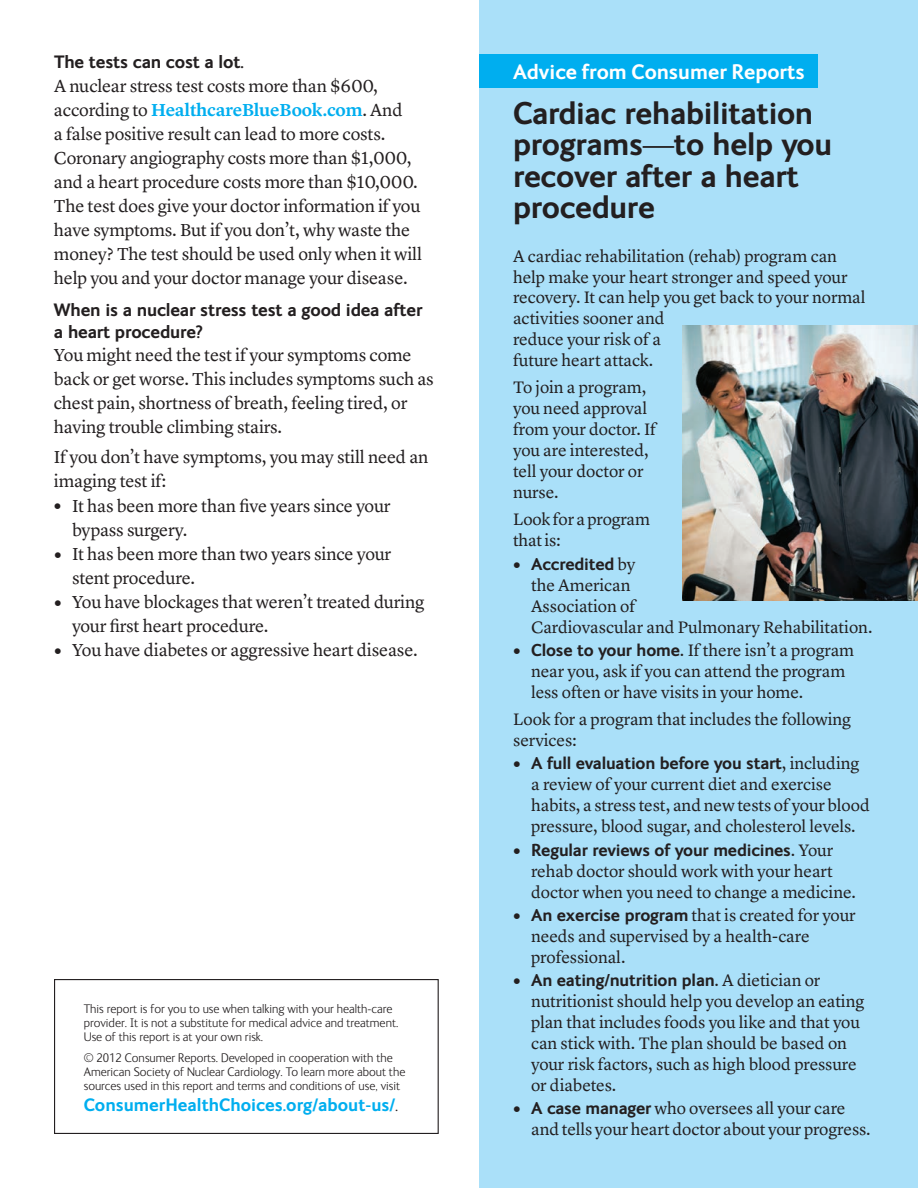
<style>
.page{position:relative;width:918px;height:1188px;background:#fff}
.page>*{position:absolute;margin:0;border:0;box-sizing:border-box;transform-origin:0 0}
.BluBoxSUB{font:700 31.5px "FS Ingrid";letter-spacing:-.01em;color:#231f20}
._19_SubHd{font:700 21px "FS Ingrid";color:#fff}
.BODYBULLETS{font:18px/24px "Lyon Text";letter-spacing:-.01em;color:#231f20}
._12Body_Subhd{font:700 18px "FS Ingrid";letter-spacing:-.01em;color:#231f20}
.BODYBULLETS-2{font:600 18px "Lyon Text";letter-spacing:-.01em;color:#00aeef}
._19_SubHd-2{font:700 18px "FS Ingrid";color:#00aeef}
._12_14_5_BluBox_Ingr{font:17.25px/21px "Lyon Text";letter-spacing:-.005em;color:#231f20}
._12_14_5_BluBox_Ingr-2{font:700 17.25px "FS Ingrid";letter-spacing:-.01em;color:#231f20}
.Mouse2{font:300 12.75px/14.2px "FS Ingrid";color:#231f20}
.s1{font-weight:400;color:#231f20}
.s2{font-family:"FS Ingrid";font-weight:700}
.s3{font-size:12.75px;color:#231f20}
.s4{font-size:18px}
.s5{font-family:"Lyon Text";font-weight:400}
.s6{font-family:"FS Ingrid";font-weight:700;font-size:18px}
</style>
<div class="page">
<div style="left:479px;top:0;width:439px;height:1188px;background:#aae0f9"></div>
<div style="left:479px;top:54px;width:339px;height:34px;background:#00aeef"></div>
<div style="left:54px;top:979px;width:385px;height:155px;border:1px solid #231f20"></div>
<img style="left:682px;top:325px;width:236px;height:275px">
<p class="_12Body_Subhd" style="left:54px;top:49px;width:191px">The tests can cost a lot.</p>
<p class="BODYBULLETS" style="left:54px;top:72px;width:326px">A nuclear stress test costs more than $600,</p>
<p class="BODYBULLETS-2" style="left:54px;top:96px;width:350px"><span class="s1">according to</span> HealthcareBlueBook.com<span class="s1">. And</span></p>
<p class="BODYBULLETS" style="left:54px;top:120px;width:333px">a false positive result can lead to more costs.</p>
<p class="BODYBULLETS" style="left:54px;top:144px;width:359px">Coronary angiography costs more than $1,000,</p>
<p class="BODYBULLETS" style="left:54px;top:168px;width:370px">and a heart procedure costs more than $10,000.<br>The test does give your doctor information if you have symptoms. But if you don’t, why waste the money? The test should be used only when it will help you and your doctor manage your disease.</p>
<p class="_12Body_Subhd" style="left:54px;top:298px;width:370px">When is a nuclear stress test a good idea after</p>
<p class="_12Body_Subhd" style="left:54px;top:319px;width:151px">a heart procedure?</p>
<p class="BODYBULLETS" style="left:54px;top:342px;width:359px">You might need the test if your symptoms come</p>
<p class="BODYBULLETS" style="left:54px;top:366px;width:381px">back or get worse. This includes symptoms such as chest pain, shortness of breath, feeling tired, or</p>
<p class="BODYBULLETS" style="left:54px;top:414px;width:230px">having trouble climbing stairs.</p>
<p class="BODYBULLETS" style="left:54px;top:444px;width:376px">If you don’t have symptoms, you may still need an imaging test if:</p>
<p class="BODYBULLETS" style="left:54px;top:492px;width:338px"><span class="s2">•</span> It has been more than five years since your</p>
<p class="BODYBULLETS" style="left:72px;top:516px;width:117px">bypass surgery.</p>
<p class="BODYBULLETS" style="left:54px;top:540px;width:339px"><span class="s2">•</span> It has been more than two years since your</p>
<p class="BODYBULLETS" style="left:72px;top:564px;width:125px">stent procedure.</p>
<p class="BODYBULLETS" style="left:72px;top:588px;width:354px;text-indent:-18px"><span class="s2">•</span> You have blockages that weren’t treated during your first heart procedure.</p>
<p class="BODYBULLETS" style="left:54px;top:636px;width:365px"><span class="s2">•</span> You have diabetes or aggressive heart disease.</p>
<p class="Mouse2" style="left:84px;top:1001px;width:310px">This report is for you to use when talking with your health-care</p>
<p class="Mouse2" style="left:84px;top:1015px;width:316px">provider. It is not a substitute for medical advice and treatment.</p>
<p class="Mouse2" style="left:84px;top:1030px;width:181px">Use of this report is at your own risk.</p>
<p class="Mouse2" style="left:84px;top:1050px;width:311px">© 2012 Consumer Reports. Developed in cooperation with the</p>
<p class="Mouse2" style="left:84px;top:1064px;width:323px">American Society of Nuclear Cardiology. To learn more about the sources used in this report and terms and conditions of use, visit</p>
<p class="_19_SubHd-2" style="left:84px;top:1093px;width:316px">ConsumerHealthChoices.org/about-us/<span class="s3">.</span></p>
<p class="_19_SubHd" style="left:513px;top:58px;width:293px">Advice from Consumer Reports</p>
<p class="BluBoxSUB" style="left:513px;top:92px;width:302px">Cardiac rehabilitation</p>
<p class="BluBoxSUB" style="left:513px;top:124px;width:321px">programs—to help you</p>
<p class="BluBoxSUB" style="left:513px;top:155px;width:287px">recover after a heart</p>
<p class="BluBoxSUB" style="left:513px;top:187px;width:143px">procedure</p>
<p class="_12_14_5_BluBox_Ingr" style="left:513px;top:244px;width:325px">A cardiac rehabilitation (rehab) program can</p>
<p class="_12_14_5_BluBox_Ingr" style="left:513px;top:265px;width:336px">help make your heart stronger and speed your</p>
<p class="_12_14_5_BluBox_Ingr" style="left:513px;top:286px;width:354px">recovery. It can help you get back to your normal activities sooner and</p>
<p class="_12_14_5_BluBox_Ingr" style="left:513px;top:328px;width:150px">reduce your risk of a future heart attack.</p>
<p class="_12_14_5_BluBox_Ingr" style="left:513px;top:376px;width:145px">To join a program, you need approval from your doctor. If you are interested,</p>
<p class="_12_14_5_BluBox_Ingr" style="left:513px;top:460px;width:132px">tell your doctor or nurse.</p>
<p class="_12_14_5_BluBox_Ingr" style="left:513px;top:508px;width:138px">Look for a program</p>
<p class="_12_14_5_BluBox_Ingr" style="left:513px;top:529px;width:49px">that is:</p>
<p class="_12_14_5_BluBox_Ingr-2" style="left:513px;top:552px;width:124px"><span class="s4">•</span> Accredited <span class="s5">by</span></p>
<p class="_12_14_5_BluBox_Ingr" style="left:531px;top:573px;width:101px">the American</p>
<p class="_12_14_5_BluBox_Ingr" style="left:531px;top:594px;width:106px">Association of</p>
<p class="_12_14_5_BluBox_Ingr" style="left:531px;top:615px;width:343px">Cardiovascular and Pulmonary Rehabilitation.</p>
<p class="_12_14_5_BluBox_Ingr" style="left:513px;top:638px;width:343px;text-align:center"><span class="s6">•</span> <span class="s2">Close to your home</span>. If there isn’t a program near you, ask if you can attend the program</p>
<p class="_12_14_5_BluBox_Ingr" style="left:531px;top:680px;width:274px">less often or have visits in your home.</p>
<p class="_12_14_5_BluBox_Ingr" style="left:513px;top:707px;width:340px">Look for a program that includes the following services:</p>
<p class="_12_14_5_BluBox_Ingr-2" style="left:513px;top:752px;width:348px"><span class="s4">•</span> A full evaluation before you start<span class="s5">, including</span></p>
<p class="_12_14_5_BluBox_Ingr" style="left:531px;top:773px;width:302px">a review of your current diet and exercise</p>
<p class="_12_14_5_BluBox_Ingr" style="left:531px;top:794px;width:341px">habits, a stress test, and new tests of your blood pressure, blood sugar, and cholesterol levels.</p>
<p class="_12_14_5_BluBox_Ingr-2" style="left:513px;top:838px;width:322px"><span class="s4">•</span> Regular reviews of your medicines<span class="s5">. Your</span></p>
<p class="_12_14_5_BluBox_Ingr" style="left:531px;top:859px;width:303px">rehab doctor should work with your heart</p>
<p class="_12_14_5_BluBox_Ingr" style="left:531px;top:880px;width:326px">doctor when you need to change a medicine.</p>
<p class="_12_14_5_BluBox_Ingr" style="left:531px;top:903px;width:326px;text-indent:-18px"><span class="s6">•</span> <span class="s2">An exercise program</span> that is created for your needs and supervised by a health-care</p>
<p class="_12_14_5_BluBox_Ingr" style="left:531px;top:945px;width:96px">professional.</p>
<p class="_12_14_5_BluBox_Ingr-2" style="left:513px;top:969px;width:309px"><span class="s4">•</span> An eating/nutrition plan<span class="s5">. A dietician or</span></p>
<p class="_12_14_5_BluBox_Ingr" style="left:531px;top:989px;width:335px">nutritionist should help you develop an eating plan that includes foods you like and that you</p>
<p class="_12_14_5_BluBox_Ingr" style="left:531px;top:1031px;width:317px">can stick with. The plan should be based on</p>
<p class="_12_14_5_BluBox_Ingr" style="left:531px;top:1052px;width:327px">your risk factors, such as high blood pressure</p>
<p class="_12_14_5_BluBox_Ingr" style="left:531px;top:1073px;width:87px">or diabetes.</p>
<p class="_12_14_5_BluBox_Ingr" style="left:513px;top:1097px;width:334px"><span class="s6">•</span> <span class="s2">A case manager</span> who oversees all your care</p>
<p class="_12_14_5_BluBox_Ingr" style="left:531px;top:1118px;width:341px">and tells your heart doctor about your progress.</p>
</div>
